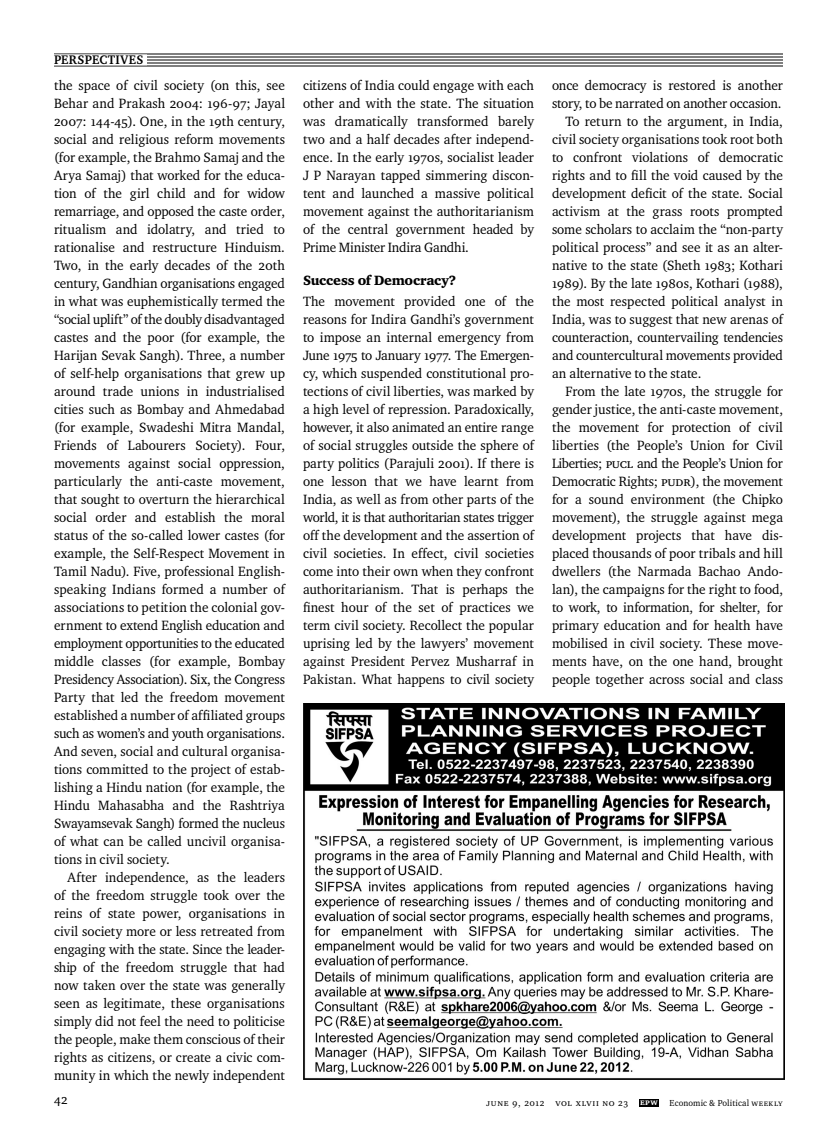
<style>
.page{position:relative;width:837px;height:1134px;background:#fff}
.page>*{position:absolute;margin:0;border:0;box-sizing:border-box;transform-origin:0 0}
.t1{font:13.8px/18px "EPW Charter";letter-spacing:-.005em;color:#000;text-align:justify}
.t2{font:13.8px "EPW Charter";letter-spacing:-.025em;color:#000}
.t3{font:900 13.8px "EPW2 Charter";letter-spacing:-.015em;color:#000}
.t4{font:13.5px "EPW Charter";color:#000}
.t5{font:700 12.75px "EPW Charter";letter-spacing:.025em;color:#000}
.t6{font:9.75px "EPW Charter Scap";letter-spacing:.06em;color:#000}
.t7{font:9px "EPW Charter";letter-spacing:.005em;color:#000}
.s1{font-family:"EPW Charter Scap"}
.s2{font-weight:700;font-size:9px;color:#fff}
</style>
<div class="page">
<hr style="left:54px;top:54px;width:729px;height:1px;background:#000">
<hr style="left:54px;top:57px;width:729px;height:1px;background:#000">
<hr style="left:54px;top:60px;width:729px;height:1px;background:#000">
<hr style="left:54px;top:63px;width:729px;height:1px;background:#000">
<hr style="left:54px;top:66px;width:729px;height:1px;background:#000">
<div style="left:54px;top:54px;width:93px;height:11px;background:#fff"></div>
<div style="left:639px;top:1099px;width:20px;height:7px;background:#000"></div>
<img style="left:303px;top:704px;width:481px;height:376px">
<p class="t5" style="left:54px;top:55px;width:91px">PERSPECTIVES</p>
<p class="t1" style="left:54px;top:77px;width:233px">the space of civil society (on this, see Behar and Prakash 2004: 196-97; Jayal 2007: 144-45). One, in the 19th century, social and religious reform movements (for example, the Brahmo Samaj and the Arya Samaj) that worked for the educa&shy;tion of the girl child and for widow remarriage, and opposed the caste order, ritualism and idolatry, and tried to rationalise and restructure Hinduism.<br>Two, in the early decades of the 20th century, Gandhian organisations engaged in what was euphemistically termed the “social uplift” of the doubly disadvantaged castes and the poor (for example, the Harijan Sevak Sangh). Three, a number of self-help organisations that grew up around trade unions in industrialised cities such as Bombay and Ahmedabad (for example, Swadeshi Mitra Mandal, Friends of Labourers Society). Four, movements against social oppression, particularly the anti-caste movement, that sought to overturn the hierarchical social order and establish the moral status of the so-called lower castes (for example, the Self-Respect Movement in Tamil Nadu). Five, professional English&shy;speaking Indians formed a number of associations to petition the colonial gov&shy;ernment to extend English education and employment opportunities to the educated middle classes (for example, Bombay Presidency Association). Six, the Congress Party that led the freedom movement established a number of affiliated groups such as women’s and youth organisations.<br>And seven, social and cultural organisa&shy;tions committed to the project of estab&shy;lishing a Hindu nation (for example, the Hindu Mahasabha and the Rashtriya Swayamsevak Sangh) formed the nucleus of what can be called uncivil organisa&shy;tions in civil society.</p>
<p class="t1" style="left:54px;top:869px;width:233px;text-indent:14px">After independence, as the leaders of the freedom struggle took over the reins of state power, organisations in civil society more or less retreated from engaging with the state. Since the leader&shy;ship of the freedom struggle that had now taken over the state was generally seen as legitimate, these organisations simply did not feel the need to politicise the people, make them conscious of their rights as citizens, or create a civic com&shy;munity in which the newly independent</p>
<p class="t1" style="left:303px;top:77px;width:233px">citizens of India could engage with each other and with the state. The situation was dramatically transformed barely two and a half decades after independ&shy;ence. In the early 1970s, socialist leader J P Narayan tapped simmering discon&shy;tent and launched a massive political movement against the authoritarianism of the central government headed by Prime Minister Indira Gandhi.</p>
<p class="t3" style="left:303px;top:275px;width:154px">Success of Democracy?</p>
<p class="t1" style="left:303px;top:293px;width:233px">The movement provided one of the reasons for Indira Gandhi’s government to impose an internal emergency from June 1975 to January 1977. The Emergen&shy;cy, which suspended constitutional pro&shy;tections of civil liberties, was marked by a high level of repression. Paradoxically, however, it also animated an entire range of social struggles outside the sphere of party politics (Parajuli 2001). If there is one lesson that we have learnt from India, as well as from other parts of the world, it is that authoritarian states trigger off the development and the assertion of civil societies. In effect, civil societies come into their own when they confront authoritarianism. That is perhaps the finest hour of the set of practices we term civil society. Recollect the popular uprising led by the lawyers’ movement against President Pervez Musharraf in Pakistan. What happens to civil society</p>
<p class="t1" style="left:552px;top:77px;width:233px">once demo cracy is restored is another</p>
<p class="t1" style="left:552px;top:95px;width:231px">story, to be narrated on another occasion.</p>
<p class="t1" style="left:566px;top:113px;width:219px">To return to the argument, in India,</p>
<p class="t1" style="left:552px;top:131px;width:233px">civil society organisations took root both</p>
<p class="t1" style="left:552px;top:149px;width:232px">to confront violations of democratic</p>
<p class="t1" style="left:552px;top:167px;width:233px">rights and to fill the void caused by the</p>
<p class="t1" style="left:552px;top:185px;width:233px">development deficit of the state. Social</p>
<p class="t1" style="left:552px;top:203px;width:233px">activism at the grass roots prompted</p>
<p class="t1" style="left:552px;top:221px;width:233px">some scholars to acclaim the “non-party</p>
<p class="t1" style="left:552px;top:239px;width:233px">political process” and see it as an alter-</p>
<p class="t1" style="left:552px;top:257px;width:232px">native to the state (Sheth 1983; Kothari</p>
<p class="t1" style="left:552px;top:275px;width:233px">1989). By the late 1980s, Kothari (1988),</p>
<p class="t1" style="left:552px;top:293px;width:233px">the most respected political analyst in</p>
<p class="t1" style="left:552px;top:311px;width:233px">India, was to suggest that new arenas of</p>
<p class="t1" style="left:552px;top:329px;width:232px">counteraction, countervailing tendencies</p>
<p class="t1" style="left:552px;top:347px;width:233px">and countercultural movements provided</p>
<p class="t1" style="left:552px;top:365px;width:151px">an alternative to the state.</p>
<p class="t1" style="left:566px;top:383px;width:219px">From the late 1970s, the struggle for</p>
<p class="t1" style="left:552px;top:401px;width:233px">gender justice, the anti-caste movement,</p>
<p class="t1" style="left:552px;top:419px;width:233px">the movement for protection of civil</p>
<p class="t1" style="left:552px;top:437px;width:233px">liberties (the People’s Union for Civil</p>
<p class="t2" style="left:552px;top:458px;width:233px">Liberties; <span class="s1">PUCL</span> and the People’s Union for</p>
<p class="t1" style="left:552px;top:473px;width:233px">Democratic Rights; <span class="s1">PUDR</span>), the movement</p>
<p class="t1" style="left:552px;top:491px;width:232px">for a sound environment (the Chipko</p>
<p class="t1" style="left:552px;top:509px;width:233px">movement), the struggle against mega</p>
<p class="t1" style="left:552px;top:527px;width:233px">development projects that have dis-</p>
<p class="t1" style="left:552px;top:545px;width:233px">placed thousands of poor tribals and hill</p>
<p class="t1" style="left:552px;top:563px;width:233px">dwellers (the Narmada Bachao Ando-</p>
<p class="t1" style="left:552px;top:581px;width:233px">lan), the campaigns for the right to food,</p>
<p class="t2" style="left:552px;top:602px;width:232px">to work, to information, for shelter, for</p>
<p class="t1" style="left:552px;top:617px;width:233px">primary education and for health have</p>
<p class="t1" style="left:552px;top:635px;width:233px">mobilised in civil society. These move-</p>
<p class="t1" style="left:552px;top:653px;width:233px">ments have, on the one hand, brought</p>
<p class="t1" style="left:552px;top:671px;width:233px">people together across social and class</p>
<p class="t4" style="left:54px;top:1094px;width:15px">42</p>
<p class="t6" style="left:486px;top:1097px;width:173px">june 9, 2012 vol xlviI no 23 <span class="s2">EPW</span></p>
<p class="t7" style="left:670px;top:1099px;width:115px">Economic &amp; Political <span class="s1">Weekly</span></p>
</div>
